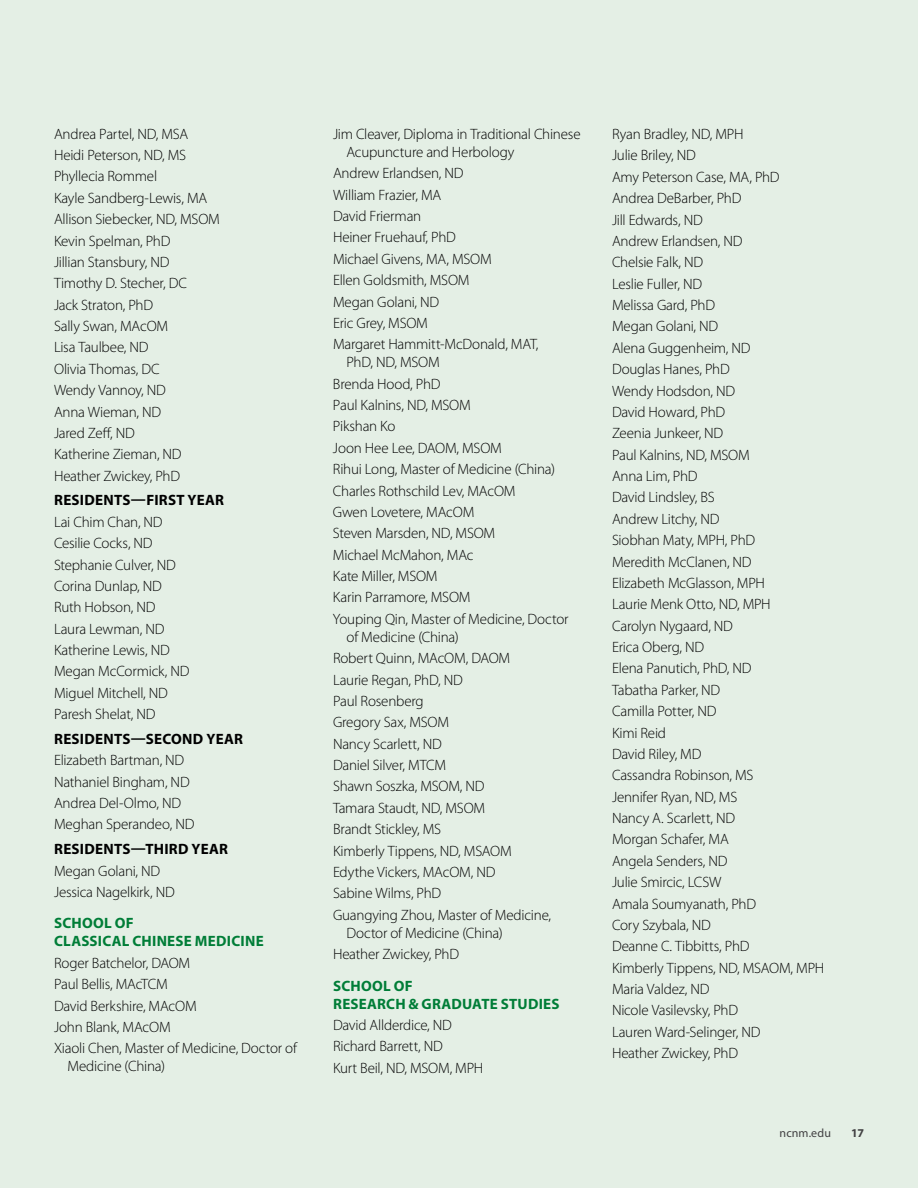
<style>
.page{position:relative;width:918px;height:1188px;background:#e4efe5}
.page>*{position:absolute;margin:0;border:0;box-sizing:border-box;transform-origin:0 0}
.t1{font:300 15px/21.3px "Myriad Pro";letter-spacing:-.015em;color:#000}
.t2{font:700 15px/18px "Myriad Pro";letter-spacing:.015em;color:#007d37}
.t3{font:700 15px "Myriad Pro";letter-spacing:.015em;color:#000}
.t4{font:12px "Myriad Pro";letter-spacing:.005em;color:#414042}
.t5{font:700 12px "Myriad Pro";color:#414042}
</style>
<div class="page">
<p class="t1" style="left:54px;top:123px;width:167px">Andrea Partel, ND, MSA<br>Heidi Peterson, ND, MS<br>Phyllecia Rommel<br>Kayle Sandberg-Lewis, MA<br>Allison Siebecker, ND, MSOM<br>Kevin Spelman, PhD<br>Jillian Stansbury, ND<br>Timothy D. Stecher, DC<br>Jack Straton, PhD<br>Sally Swan, MAcOM<br>Lisa Taulbee, ND<br>Olivia Thomas, DC<br>Wendy Vannoy, ND<br>Anna Wieman, ND<br>Jared Zeff, ND<br>Katherine Zieman, ND<br>Heather Zwickey, PhD</p>
<p class="t3" style="left:54px;top:491px;width:171px">RESIDENTS—FIRST YEAR</p>
<p class="t1" style="left:54px;top:511px;width:137px">Lai Chim Chan, ND<br>Cesilie Cocks, ND<br>Stephanie Culver, ND<br>Corina Dunlap, ND<br>Ruth Hobson, ND<br>Laura Lewman, ND<br>Katherine Lewis, ND<br>Megan McCormick, ND<br>Miguel Mitchell, ND<br>Paresh Shelat, ND</p>
<p class="t3" style="left:54px;top:729px;width:190px">RESIDENTS—SECOND YEAR</p>
<p class="t1" style="left:54px;top:750px;width:142px">Elizabeth Bartman, ND<br>Nathaniel Bingham, ND<br>Andrea Del-Olmo, ND<br>Meghan Sperandeo, ND</p>
<p class="t3" style="left:54px;top:839px;width:175px">RESIDENTS—THIRD YEAR</p>
<p class="t1" style="left:54px;top:860px;width:122px">Megan Golani, ND<br>Jessica Nagelkirk, ND</p>
<p class="t2" style="left:54px;top:914px;width:211px">SCHOOL OF<br>CLASSICAL CHINESE MEDICINE</p>
<p class="t1" style="left:54px;top:952px;width:245px">Roger Batchelor, DAOM<br>Paul Bellis, MAcTCM<br>David Berkshire, MAcOM<br>John Blank, MAcOM<br>Xiaoli Chen, Master of Medicine, Doctor of</p>
<p class="t1" style="left:68px;top:1056px;width:99px">Medicine (China)</p>
<p class="t1" style="left:346px;top:125px;width:236px;line-height:18px;text-indent:-14px">Jim Cleaver, Diploma in Traditional Chinese<br>Acupuncture and Herbology</p>
<p class="t1" style="left:333px;top:162px;width:207px">Andrew Erlandsen, ND<br>William Frazier, MA<br>David Frierman<br>Heiner Fruehauf, PhD<br>Michael Givens, MA, MSOM<br>Ellen Goldsmith, MSOM<br>Megan Golani, ND<br>Eric Grey, MSOM<br>Margaret Hammitt-McDonald, MAT,</p>
<p class="t1" style="left:333px;top:351px;width:237px;text-indent:14px">PhD, ND, MSOM<br>Brenda Hood, PhD<br>Paul Kalnins, ND, MSOM<br>Pikshan Ko<br>Joon Hee Lee, DAOM, MSOM<br>Rihui Long, Master of Medicine (China)<br>Charles Rothschild Lev, MAcOM<br>Gwen Lovetere, MAcOM<br>Steven Marsden, ND, MSOM<br>Michael McMahon, MAc<br>Kate Miller, MSOM<br>Karin Parramore, MSOM<br>Youping Qin, Master of Medicine, Doctor</p>
<p class="t1" style="left:333px;top:626px;width:220px;text-indent:14px">of Medicine (China)<br>Robert Quinn, MAcOM, DAOM<br>Laurie Regan, PhD, ND<br>Paul Rosenberg<br>Gregory Sax, MSOM<br>Nancy Scarlett, ND<br>Daniel Silver, MTCM<br>Shawn Soszka, MSOM, ND<br>Tamara Staudt, ND, MSOM<br>Brandt Stickley, MS<br>Kimberly Tippens, ND, MSAOM<br>Edythe Vickers, MAcOM, ND<br>Sabine Wilms, PhD<br>Guangying Zhou, Master of Medicine,</p>
<p class="t1" style="left:333px;top:922px;width:171px;text-indent:14px">Doctor of Medicine (China)<br>Heather Zwickey, PhD</p>
<p class="t2" style="left:333px;top:976px;width:228px">SCHOOL OF<br>RESEARCH &amp; GRADUATE STUDIES</p>
<p class="t1" style="left:333px;top:1014px;width:152px">David Allderdice, ND<br>Richard Barrett, ND<br>Kurt Beil, ND, MSOM, MPH</p>
<p class="t1" style="left:612px;top:123px;width:214px">Ryan Bradley, ND, MPH<br>Julie Briley, ND<br>Amy Peterson Case, MA, PhD<br>Andrea DeBarber, PhD<br>Jill Edwards, ND<br>Andrew Erlandsen, ND<br>Chelsie Falk, ND<br>Leslie Fuller, ND<br>Melissa Gard, PhD<br>Megan Golani, ND<br>Alena Guggenheim, ND<br>Douglas Hanes, PhD<br>Wendy Hodsdon, ND<br>David Howard, PhD<br>Zeenia Junkeer, ND<br>Paul Kalnins, ND, MSOM<br>Anna Lim, PhD<br>David Lindsley, BS<br>Andrew Litchy, ND<br>Siobhan Maty, MPH, PhD<br>Meredith McClanen, ND<br>Elizabeth McGlasson, MPH<br>Laurie Menk Otto, ND, MPH<br>Carolyn Nygaard, ND<br>Erica Oberg, ND<br>Elena Panutich, PhD, ND<br>Tabatha Parker, ND<br>Camilla Potter, ND<br>Kimi Reid<br>David Riley, MD<br>Cassandra Robinson, MS<br>Jennifer Ryan, ND, MS<br>Nancy A. Scarlett, ND<br>Morgan Schafer, MA<br>Angela Senders, ND<br>Julie Smircic, LCSW<br>Amala Soumyanath, PhD<br>Cory Szybala, ND<br>Deanne C. Tibbitts, PhD<br>Kimberly Tippens, ND, MSAOM, MPH<br>Maria Valdez, ND<br>Nicole Vasilevsky, PhD<br>Lauren Ward-Selinger, ND<br>Heather Zwickey, PhD</p>
<p class="t4" style="left:780px;top:1126px;width:53px">ncnm.edu</p>
<p class="t5" style="left:851px;top:1125px;width:14px">17</p>
</div>
